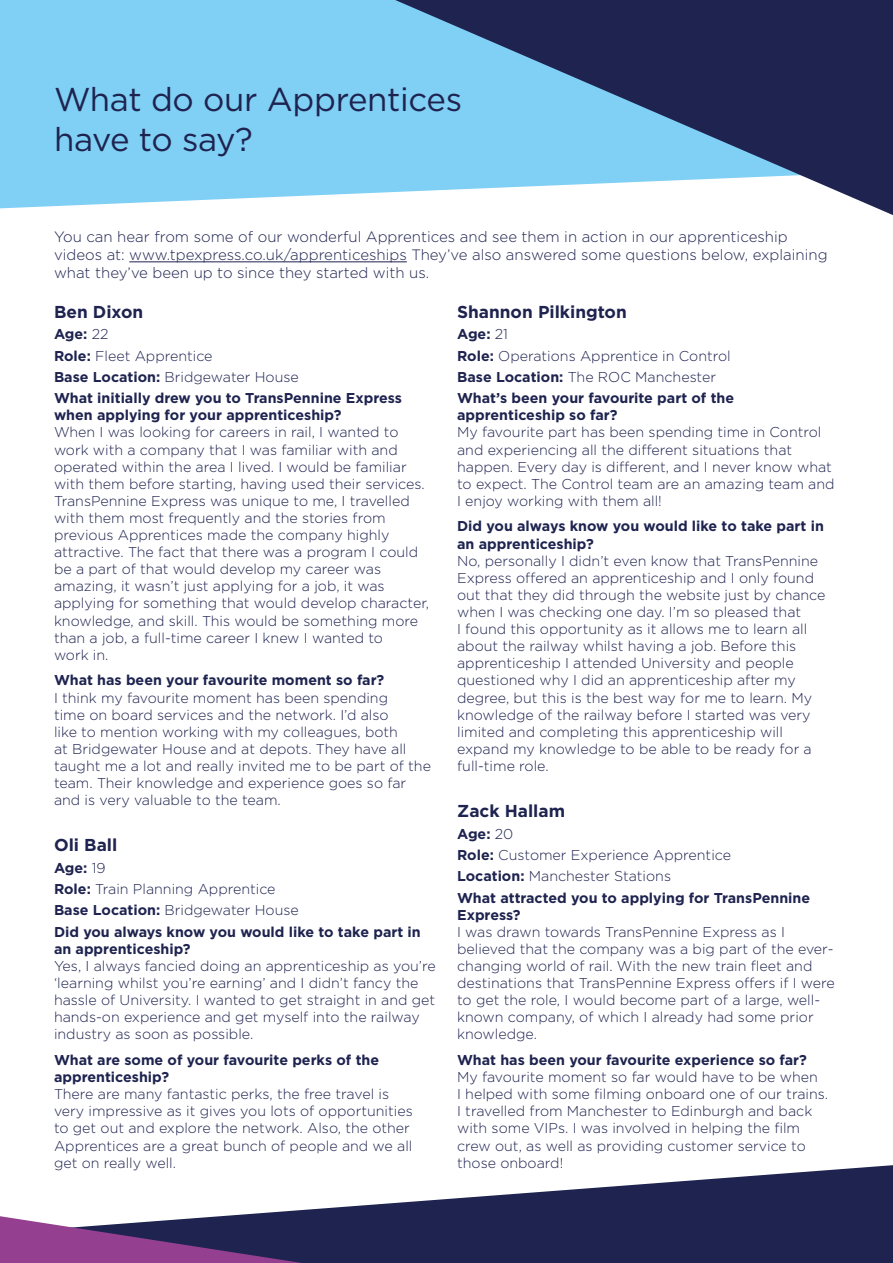
<style>
.page{position:relative;width:893px;height:1263px;background:#fff}
.page>*{position:absolute;margin:0;border:0;box-sizing:border-box;transform-origin:0 0}
.t1{font:33px/39.6px "Gotham";letter-spacing:-.01em;color:#1e234f}
.t2{font:700 17.25px "Gotham";color:#1e234f}
.t3{font:300 15px/18px "Gotham";color:#1e234f}
.t4{font:300 14.25px/17.1px "Gotham";color:#1e234f}
.t5{font:700 14.25px/21.3px "Gotham";color:#1e234f}
.s1{font-weight:300}
</style>
<div class="page">
<div style="left:0;top:0;width:395px;height:208px;background:#80cff4"></div>
<svg style="left:224px;top:1165px;width:669px;height:98px;fill:#1e234f"></svg>
<svg style="left:395px;top:0;width:498px;height:215px;background:#607fa3"></svg>
<hr style="left:129px;top:261px;width:278px;height:1px;background:#1e234f">
<svg style="left:0;top:1216px;width:302px;height:47px;background:#6d447f"></svg>
<h1 class="t1" style="left:54px;top:79px;width:410px">What do our Apprentices have to say?</h1>
<p class="t3" style="left:54px;top:228px;width:775px">You can hear from some of our wonderful Apprentices and see them in action in our apprenticeship videos at: www.tpexpress.co.uk/apprenticeships They’ve also answered some questions below, explaining what they’ve been up to since they started with us.</p>
<p class="t2" style="left:54px;top:300px;width:91px">Ben Dixon</p>
<p class="t5" style="left:54px;top:323px;width:350px">Age: <span class="s1">22<br></span>Role: <span class="s1">Fleet Apprentice<br></span>Base Location: <span class="s1">Bridgewater House<br></span>What initially drew you to TransPennine Express</p>
<p class="t5" style="left:54px;top:405px;width:289px">when applying for your apprenticeship?</p>
<p class="t4" style="left:54px;top:423px;width:377px">When I was looking for careers in rail, I wanted to work with a company that I was familiar with and operated within the area I lived. I would be familiar with them before starting, having used their services.<br>TransPennine Express was unique to me, I travelled with them most frequently and the stories from previous Apprentices made the company highly attractive. The fact that there was a program I could be a part of that would develop my career was amazing, it wasn’t just applying for a job, it was applying for something that would develop character, knowledge, and skill. This would be something more than a job, a full-time career I knew I wanted to<br>work in.</p>
<p class="t5" style="left:54px;top:670px;width:332px">What has been your favourite moment so far?</p>
<p class="t4" style="left:54px;top:688px;width:378px">I think my favourite moment has been spending<br>time on board services and the network. I’d also<br>like to mention working with my colleagues, both<br>at Bridgewater House and at depots. They have all taught me a lot and really invited me to be part of the team. Their knowledge and experience goes so far and is very valuable to the team.</p>
<p class="t2" style="left:54px;top:834px;width:65px">Oli Ball</p>
<p class="t5" style="left:54px;top:857px;width:368px">Age: <span class="s1">19<br></span>Role: <span class="s1">Train Planning Apprentice<br></span>Base Location: <span class="s1">Bridgewater House<br></span>Did you always know you would like to take part in</p>
<p class="t5" style="left:54px;top:938px;width:138px">an apprenticeship?</p>
<p class="t4" style="left:54px;top:957px;width:383px">Yes, I always fancied doing an apprenticeship as you’re ‘learning whilst you’re earning’ and I didn’t fancy the hassle of University. I wanted to get straight in and get hands-on experience and get myself into the railway industry as soon as possible.</p>
<p class="t5" style="left:54px;top:1051px;width:327px;line-height:17.1px">What are some of your favourite perks of the apprenticeship?</p>
<p class="t4" style="left:54px;top:1085px;width:360px">There are many fantastic perks, the free travel is very impressive as it gives you lots of opportunities to get out and explore the network. Also, the other Apprentices are a great bunch of people and we all get on really well.</p>
<p class="t2" style="left:457px;top:300px;width:171px">Shannon Pilkington</p>
<p class="t5" style="left:457px;top:323px;width:279px">Age: <span class="s1">21<br></span>Role: <span class="s1">Operations Apprentice in Control<br></span>Base Location: <span class="s1">The ROC Manchester<br></span>What’s been your favourite part of the</p>
<p class="t5" style="left:457px;top:405px;width:162px">apprenticeship so far?</p>
<p class="t4" style="left:457px;top:423px;width:379px">My favourite part has been spending time in Control and experiencing all the different situations that happen. Every day is different, and I never know what to expect. The Control team are an amazing team and I enjoy working with them all!</p>
<p class="t5" style="left:457px;top:518px;width:368px;line-height:17.1px">Did you always know you would like to take part in an apprenticeship?</p>
<p class="t4" style="left:457px;top:552px;width:370px">No, personally I didn’t even know that TransPennine Express offered an apprenticeship and I only found out that they did through the website just by chance when I was checking one day. I’m so pleased that<br>I found this opportunity as it allows me to learn all about the railway whilst having a job. Before this apprenticeship I attended University and people questioned why I did an apprenticeship after my degree, but this is the best way for me to learn. My knowledge of the railway before I started was very limited and completing this apprenticeship will expand my knowledge to be able to be ready for a full-time role.</p>
<p class="t2" style="left:457px;top:800px;width:110px">Zack Hallam</p>
<p class="t5" style="left:457px;top:823px;width:355px">Age: <span class="s1">20<br></span>Role: <span class="s1">Customer Experience Apprentice<br></span>Location: <span class="s1">Manchester Stations<br></span>What attracted you to applying for TransPennine</p>
<p class="t5" style="left:457px;top:904px;width:65px">Express?</p>
<p class="t4" style="left:457px;top:923px;width:379px">I was drawn towards TransPennine Express as I believed that the company was a big part of the ever&shy;changing world of rail. With the new train fleet and destinations that TransPennine Express offers if I were to get the role, I would become part of a large, well&shy;known company, of which I already had some prior knowledge.</p>
<p class="t5" style="left:457px;top:1049px;width:351px">What has been your favourite experience so far?</p>
<p class="t4" style="left:457px;top:1068px;width:373px">My favourite moment so far would have to be when<br>I helped with some filming onboard one of our trains.<br>I travelled from Manchester to Edinburgh and back with some VIPs. I was involved in helping the film crew out, as well as providing customer service to those onboard!</p>
</div>
